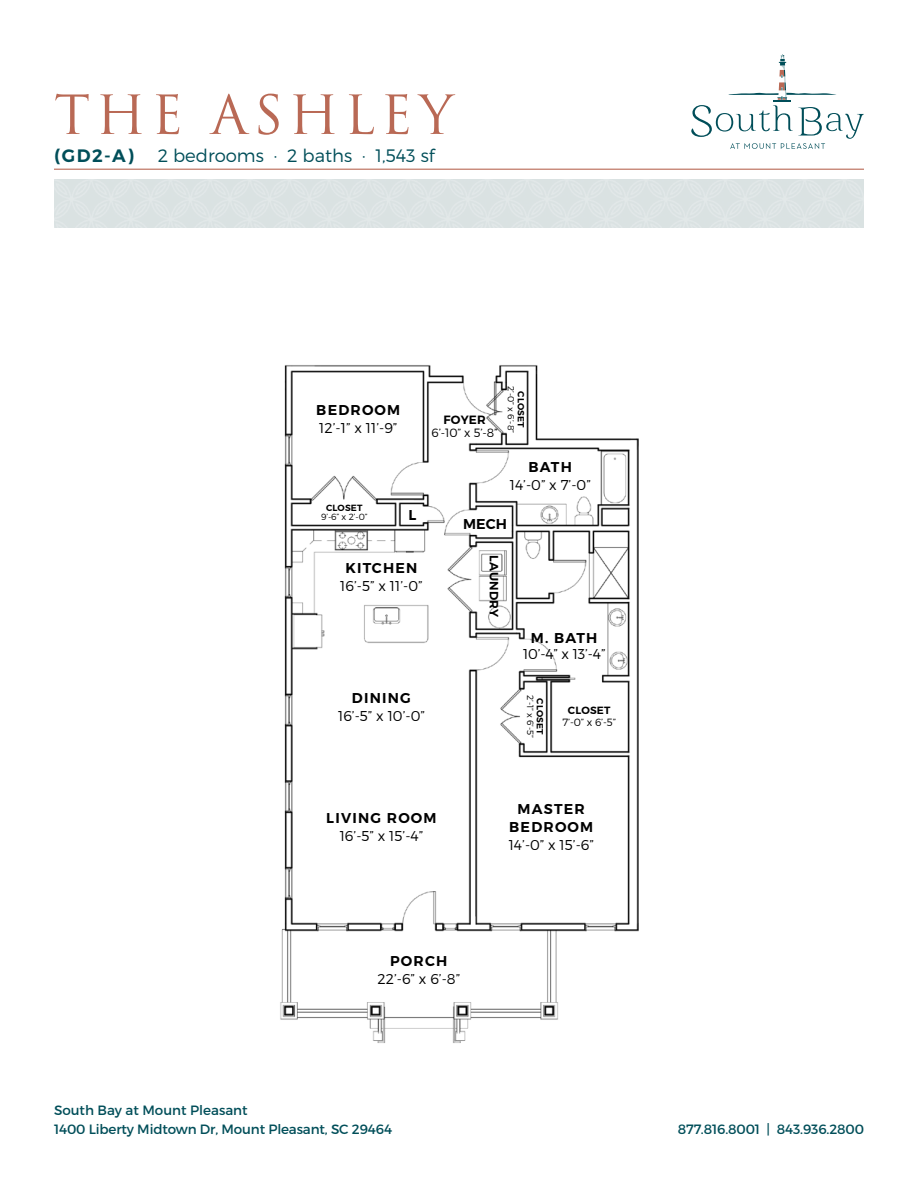
<style>
.page{position:relative;width:918px;height:1188px;background:#fff}
.page>*{position:absolute;margin:0;border:0;box-sizing:border-box;transform-origin:0 0}
.t1{font:52.5px "Trajan Pro";letter-spacing:.1em;color:#b96955}
.t2{font:300 18px "Montserrat";color:#004e59}
.t3{font:600 18px "Montserrat";color:#004e59}
.t4{font:300 14.25px "Montserrat";color:#000}
.t5{font:600 14.25px/18px "Montserrat";letter-spacing:.085em;color:#000;text-align:center}
.t6{font:13.5px/19.5px "Montserrat";letter-spacing:-.01em;color:#004e59}
.t7{font:600 12px "Montserrat";letter-spacing:.02em;color:#000}
.t8{font:300 12px "Montserrat";color:#000}
.t9{font:300 10.5px "Montserrat";color:#000}
.t10{font:600 10.5px "Montserrat";letter-spacing:.02em;color:#000}
.t11{font:300 9px "Montserrat";color:#000}
.t12{font:600 9px "Montserrat";letter-spacing:.02em;color:#000}
</style>
<div class="page">
<svg style="left:691px;top:54px;width:173px;height:95px"></svg>
<hr style="left:54px;top:169px;width:810px;height:1px;background:#b96955">
<img style="left:280px;top:365px;width:359px;height:678px">
<h1 class="t1" style="left:54px;top:81px;width:401px">THE ASHLEY</h1>
<p class="t3" style="left:54px;top:144px;width:81px">(GD2-A)</p>
<p class="t2" style="left:158px;top:145px;width:278px">2 bedrooms · 2 baths · 1,543 sf</p>
<p class="t5" style="left:316px;top:401px;width:85px">BEDROOM</p>
<p class="t4" style="left:319px;top:419px;width:80px">12’-1” x 11’-9”</p>
<p class="t12" style="left:326px;top:502px;width:38px">CLOSET</p>
<p class="t11" style="left:321px;top:512px;width:48px">9’-6” x 2’-0”</p>
<p class="t5" style="left:409px;top:506px;width:9px">L</p>
<p class="t7" style="left:443px;top:412px;width:44px">FOYER</p>
<p class="t8" style="left:432px;top:426px;width:68px">6’-10” x 5’-8”</p>
<p class="t11" style="left:517px;top:386px;width:48px;rotate:90deg">2’-0” x 6’-8”</p>
<p class="t12" style="left:526px;top:391px;width:38px;rotate:90deg">CLOSET</p>
<p class="t5" style="left:529px;top:458px;width:45px">BATH</p>
<p class="t4" style="left:510px;top:476px;width:82px">14’-0” x 7’-0”</p>
<p class="t5" style="left:463px;top:515px;width:46px">MECH</p>
<p class="t5" style="left:345px;top:559px;width:74px">KITCHEN</p>
<p class="t4" style="left:340px;top:577px;width:84px">16’-5” x 11’-0”</p>
<p class="t7" style="left:501px;top:555px;width:64px;rotate:90deg">LAUNDRY</p>
<p class="t5" style="left:531px;top:629px;width:68px">M. BATH</p>
<p class="t4" style="left:523px;top:645px;width:84px">10’-4” x 13’-4”</p>
<p class="t5" style="left:352px;top:689px;width:61px">DINING</p>
<p class="t4" style="left:338px;top:708px;width:88px">16’-5” x 10’-0”</p>
<p class="t5" style="left:326px;top:809px;width:112px">LIVING ROOM</p>
<p class="t4" style="left:340px;top:827px;width:85px">16’-5” x 15’-4”</p>
<p class="t5" style="left:390px;top:952px;width:59px">PORCH</p>
<p class="t4" style="left:378px;top:970px;width:84px">22’-6” x 6’-8”</p>
<p class="t6" style="left:54px;top:1100px;width:340px">South Bay at Mount Pleasant<br>1400 Liberty Midtown Dr, Mount Pleasant, SC 29464</p>
<p class="t11" style="left:536px;top:695px;width:45px;rotate:90deg">2’-1” x 6’-5”</p>
<p class="t12" style="left:546px;top:698px;width:38px;rotate:90deg">CLOSET</p>
<p class="t10" style="left:568px;top:704px;width:44px">CLOSET</p>
<p class="t9" style="left:562px;top:716px;width:55px">7’-0” x 6’-5”</p>
<p class="t5" style="left:509px;top:800px;width:85px">MASTER<br>BEDROOM</p>
<p class="t4" style="left:509px;top:836px;width:87px">14’-0” x 15’-6”</p>
<p class="t6" style="left:678px;top:1119px;width:188px">877.816.8001 | 843.936.2800</p>
</div>
